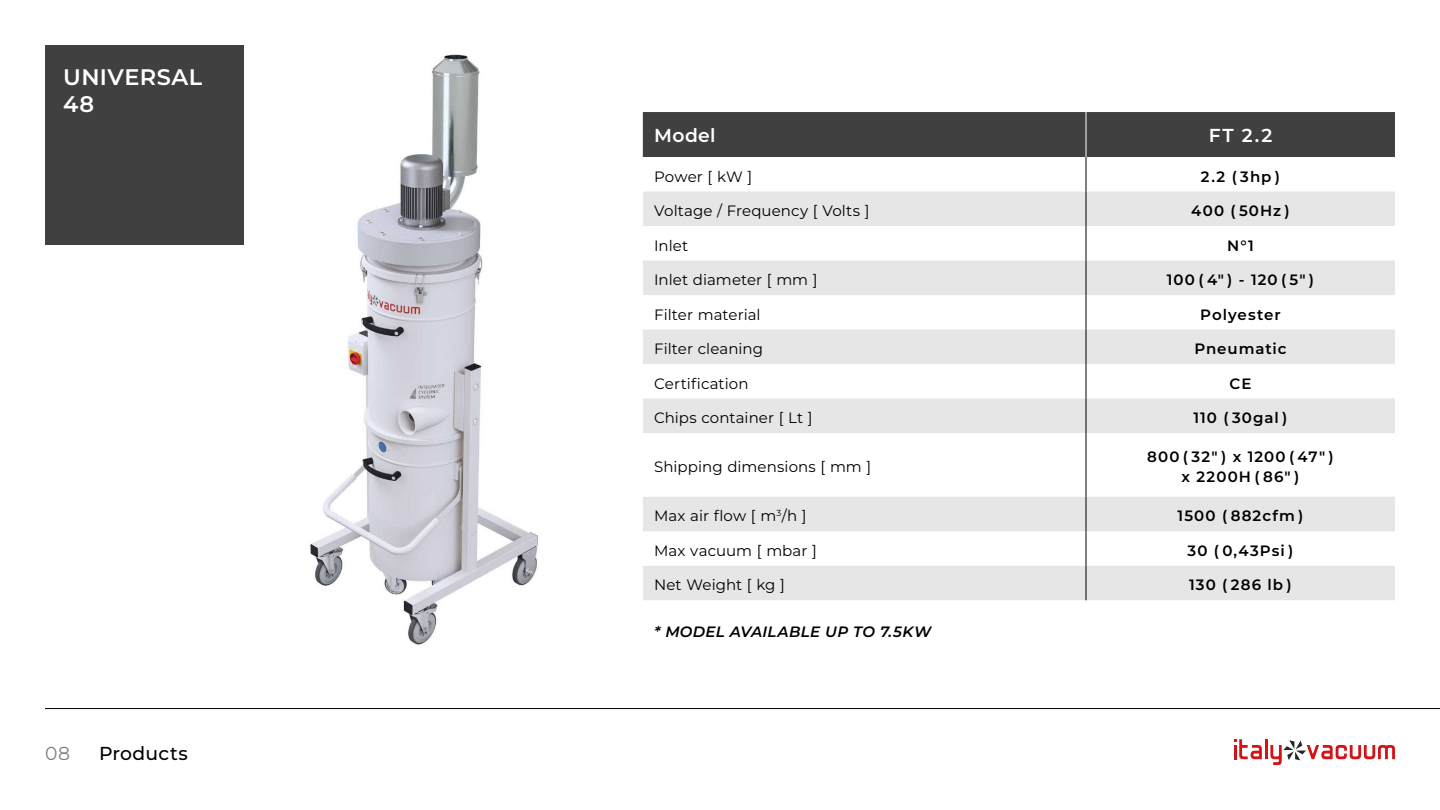
<style>
.page{position:relative;width:1440px;height:810px;background:#fff}
.page>*{position:absolute;margin:0;border:0;box-sizing:border-box;transform-origin:0 0}
.t1{font:600 22.5px/27px "Montserrat";letter-spacing:.025em;color:#fff}
.t2{font:600 18.75px "Montserrat";letter-spacing:.02em;color:#fff}
.t3{font:500 18.75px "Montserrat";letter-spacing:.015em;color:#000}
.t4{font:18.75px "Montserrat";color:#808080}
.t5{font:15px "Montserrat";letter-spacing:.005em;color:#000}
.t6{font:600 15px/19.5px "Montserrat";letter-spacing:.075em;color:#000;text-align:center}
.t7{font:italic 600 15px "Montserrat";letter-spacing:.02em;color:#000}
</style>
<div class="page">
<svg style="left:1234px;top:739px;width:28px;height:20px"></svg>
<hr style="left:1265px;top:739px;width:3px;height:20px;background:#d41317">
<svg style="left:1270px;top:740px;width:125px;height:25px"></svg>
<hr style="left:45px;top:708px;width:1395px;height:1px;background:#000">
<div style="left:45px;top:45px;width:199px;height:199px;background:#404040"></div>
<img style="left:310px;top:54px;width:229px;height:591px">
<div style="left:643px;top:112px;width:752px;height:45px;background:#404040"></div>
<svg style="left:643px;top:192px;width:752px;height:408px;fill:#e6e6e6"></svg>
<hr style="left:1086px;top:112px;width:1px;height:45px;background:#fff">
<hr style="left:1086px;top:157px;width:1px;height:35px;background:#000">
<hr style="left:1086px;top:192px;width:1px;height:34px;background:#000">
<hr style="left:1086px;top:226px;width:1px;height:35px;background:#000">
<hr style="left:1086px;top:261px;width:1px;height:34px;background:#000">
<hr style="left:1086px;top:295px;width:1px;height:35px;background:#000">
<hr style="left:1086px;top:330px;width:1px;height:34px;background:#000">
<hr style="left:1086px;top:364px;width:1px;height:35px;background:#000">
<hr style="left:1086px;top:399px;width:1px;height:34px;background:#000">
<hr style="left:1086px;top:433px;width:1px;height:64px;background:#000">
<hr style="left:1086px;top:497px;width:1px;height:34px;background:#000">
<hr style="left:1086px;top:531px;width:1px;height:35px;background:#000">
<hr style="left:1086px;top:566px;width:1px;height:34px;background:#000">
<h1 class="t1" style="left:63px;top:63px;width:141px">UNIVERSAL<br>48</h1>
<p class="t4" style="left:45px;top:741px;width:26px">08</p>
<p class="t3" style="left:99px;top:741px;width:90px">Products</p>
<p class="t2" style="left:654px;top:123px;width:63px">Model</p>
<p class="t2" style="left:1209px;top:123px;width:65px">FT 2.2</p>
<p class="t5" style="left:654px;top:166px;width:100px">Power [ kW ]</p>
<p class="t6" style="left:1201px;top:166px;width:81px">2.2 ( 3hp )</p>
<p class="t5" style="left:654px;top:201px;width:217px">Voltage / Frequency [ Volts ]</p>
<p class="t6" style="left:1191px;top:201px;width:100px">400 ( 50Hz )</p>
<p class="t5" style="left:654px;top:235px;width:36px">Inlet</p>
<p class="t6" style="left:1227px;top:235px;width:28px">N°1</p>
<p class="t5" style="left:654px;top:270px;width:165px">Inlet diameter [ mm ]</p>
<p class="t6" style="left:1167px;top:270px;width:149px">100(4") - 120(5")</p>
<p class="t5" style="left:654px;top:304px;width:108px">Filter material</p>
<p class="t6" style="left:1200px;top:304px;width:82px">Polyester</p>
<p class="t5" style="left:654px;top:339px;width:111px">Filter cleaning</p>
<p class="t6" style="left:1194px;top:339px;width:94px">Pneumatic</p>
<p class="t5" style="left:654px;top:373px;width:96px">Certification</p>
<p class="t6" style="left:1230px;top:373px;width:23px">CE</p>
<p class="t5" style="left:654px;top:408px;width:160px">Chips container [ Lt ]</p>
<p class="t6" style="left:1193px;top:408px;width:96px">110 ( 30gal )</p>
<p class="t5" style="left:654px;top:457px;width:219px">Shipping dimensions [ mm ]</p>
<p class="t6" style="left:1147px;top:447px;width:188px">800 ( 32" ) x 1200 ( 47" ) x 2200H ( 86" )</p>
<p class="t5" style="left:654px;top:506px;width:154px">Max air flow [ m<sup>3</sup>/h ]</p>
<p class="t6" style="left:1178px;top:506px;width:127px">1500 ( 882cfm )</p>
<p class="t5" style="left:654px;top:540px;width:164px">Max vacuum [ mbar ]</p>
<p class="t6" style="left:1188px;top:540px;width:107px">30 ( 0,43Psi )</p>
<p class="t5" style="left:654px;top:575px;width:132px">Net Weight [ kg ]</p>
<p class="t6" style="left:1189px;top:575px;width:104px">130 ( 286 lb )</p>
<p class="t7" style="left:654px;top:621px;width:279px">* MODEL AVAILABLE UP TO 7.5KW</p>
</div>
